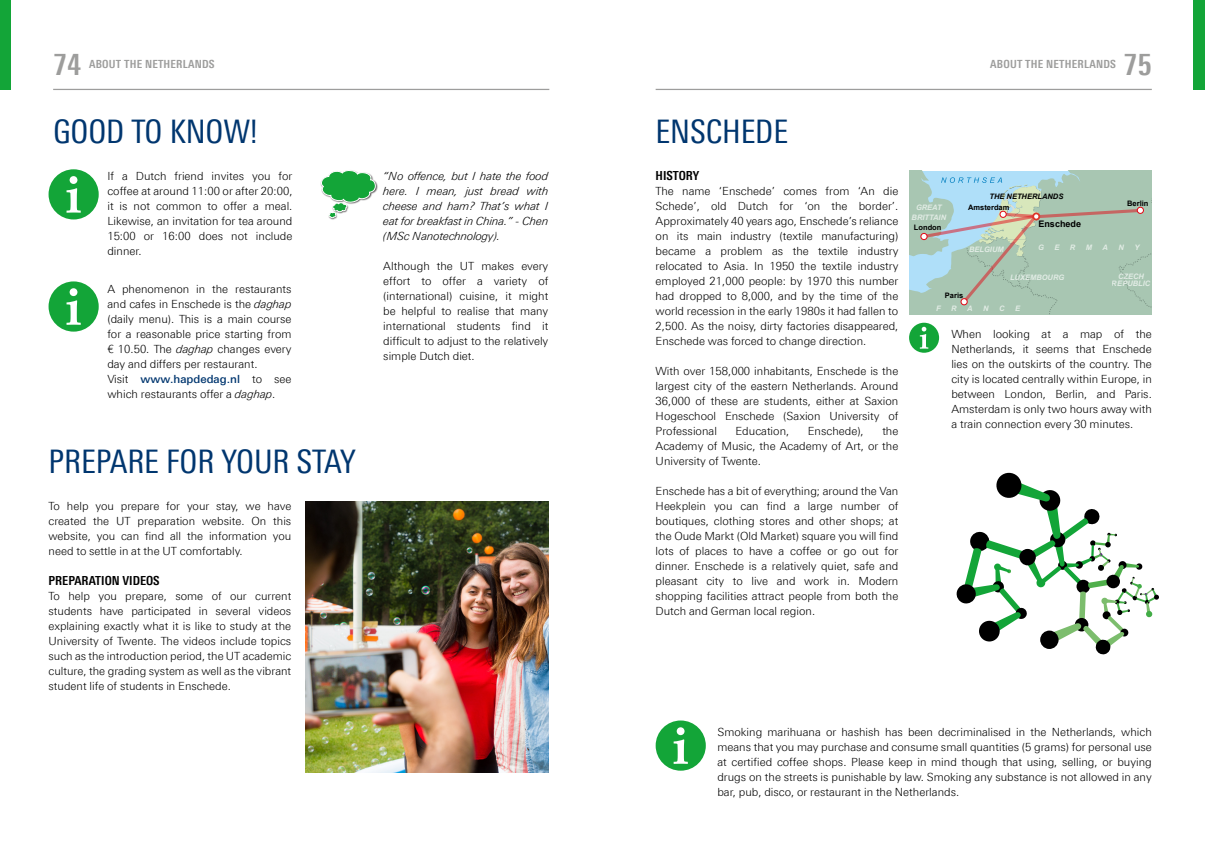
<style>
.page{position:relative;width:1205px;height:851px;background:#fff}
.page>*{position:absolute;margin:0;border:0;box-sizing:border-box;transform-origin:0 0}
.t1{font:32.5px "Linotype Univers 420 Cn";letter-spacing:-.005em;color:#00366f}
.t2{font:700 30px "Linotype Univers 620 Cn";color:#9d9d9c}
.t3{font:700 12.5px "Linotype Univers 620 Cn";color:#000}
.t4{font:300 11.25px/15px "Linotype Univers 330";color:#000;text-align:justify}
.t5{font:11.25px/15px "Linotype Univers 331 Light It";color:#000;text-align:justify}
.t6{font:700 11.25px "Linotype Univers 620 Cn";letter-spacing:.02em;color:#9d9d9c}
.t7{font:500 11.25px "Linotype Univers 530";color:#00366f}
.t8{font:700 9px "Arial";color:#000}
.t9{font:italic 700 7.5px/7.6px "Arial";color:#fff;text-align:center}
.t10{font:700 7.5px "Arial";color:#000}
.t11{font:italic 700 7.5px "Arial";color:#000}
.s1{font-family:"Linotype Univers 331 Light It";font-weight:400}
.s2{font-family:"Linotype Univers 330";font-weight:300;color:#000}
</style>
<div class="page">
<svg style="left:956px;top:472px;width:203px;height:183px"></svg>
<hr style="left:656px;top:89px;width:496px;height:1px;background:#9d9d9c">
<hr style="left:53px;top:89px;width:496px;height:1px;background:#9d9d9c">
<div style="left:0;top:0;width:11px;height:90px;background:#13a538"></div>
<div style="left:1192px;top:0;width:13px;height:90px;background:#13a538"></div>
<div style="left:49px;top:281px;width:50px;height:50px;background:#13a538;border-radius:50%"></div>
<svg style="left:67px;top:288px;width:14px;height:37px"></svg>
<div style="left:49px;top:169px;width:50px;height:50px;background:#13a538;border-radius:50%"></div>
<svg style="left:67px;top:176px;width:14px;height:37px"></svg>
<img style="left:320px;top:182px;width:58px;height:38px">
<svg style="left:321px;top:170px;width:55px;height:48px"></svg>
<img style="left:306px;top:501px;width:242px;height:271px">
<div style="left:656px;top:720px;width:50px;height:50px;background:#13a538;border-radius:50%"></div>
<svg style="left:673px;top:727px;width:15px;height:36px"></svg>
<svg style="left:909px;top:170px;width:243px;height:144px;background:#acc8bc"></svg>
<div style="left:1137px;top:207px;width:7px;height:7px;border:1px solid #e30613;border-radius:50%"></div>
<div style="left:909px;top:322px;width:30px;height:30px;background:#13a538;border-radius:50%"></div>
<svg style="left:920px;top:327px;width:8px;height:21px"></svg>
<h2 class="t2" style="left:53px;top:47px;width:30px">74</h2>
<h2 class="t2" style="left:1123px;top:47px;width:30px">75</h2>
<p class="t6" style="left:89px;top:57px;width:127px">ABOUT THE NETHERLANDS</p>
<p class="t6" style="left:990px;top:57px;width:127px">ABOUT THE NETHERLANDS</p>
<h1 class="t1" style="left:53px;top:112px;width:206px">GOOD TO KNOW!</h1>
<p class="t4" style="left:107px;top:168px;width:187px">If a Dutch friend invites you for coffee at around 11:00 or after 20:00, it is not common to offer a meal.<br>Likewise, an invitation for tea around 15:00 or 16:00 does not include dinner.</p>
<p class="t5" style="left:383px;top:168px;width:167px">“No offence, but I hate the food here. I mean, just bread with cheese and ham? That’s what I eat for breakfast in China.” - Chen (MSc Nanotechnology).</p>
<p class="t4" style="left:383px;top:258px;width:167px">Although the UT makes every effort to offer a variety of (international) cuisine, it might be helpful to realise that many international students find it difficult to adjust to the relatively simple Dutch diet.</p>
<p class="t4" style="left:107px;top:281px;width:186px">A phenomenon in the restaurants and cafes in Enschede is the <span class="s1">daghap </span>(daily menu). This is a main course for a reasonable price starting from € 10.50. The <span class="s1">daghap</span> changes every day and differs per restaurant.</p>
<p class="t7" style="left:107px;top:372px;width:186px"><span class="s2">Visit</span> www.hapdedag.nl <span class="s2">to see</span></p>
<p class="t4" style="left:107px;top:386px;width:169px">which restaurants offer a <span class="s1">daghap</span>.</p>
<h1 class="t1" style="left:49px;top:442px;width:309px">PREPARE FOR YOUR STAY</h1>
<p class="t4" style="left:49px;top:498px;width:244px">To help you prepare for your stay, we have created the UT preparation website. On this website, you can find all the information you need to settle in at the UT comfortably.</p>
<p class="t3" style="left:49px;top:573px;width:113px">PREPARATION VIDEOS</p>
<p class="t4" style="left:49px;top:588px;width:244px">To help you prepare, some of our current students have participated in several videos explaining exactly what it is like to study at the University of Twente. The videos include topics such as the introduction period, the UT academic culture, the grading system as well as the vibrant student life of students in Enschede.</p>
<h1 class="t1" style="left:656px;top:112px;width:134px">ENSCHEDE</h1>
<p class="t3" style="left:656px;top:168px;width:45px">HISTORY</p>
<p class="t4" style="left:656px;top:183px;width:244px">The name ‘Enschede’ comes from ‘An die Schede’, old Dutch for ‘on the border’.<br>Approximately 40 years ago, Enschede’s reliance on its main industry (textile manufacturing) became a problem as the textile industry relocated to Asia. In 1950 the textile industry employed 21,000 people: by 1970 this number had dropped to 8,000, and by the time of the world recession in the early 1980s it had fallen to 2,500. As the noisy, dirty factories disappeared, Enschede was forced to change direction.</p>
<p class="t4" style="left:656px;top:363px;width:244px">With over 158,000 inhabitants, Enschede is the largest city of the eastern Netherlands. Around 36,000 of these are students, either at Saxion Hogeschool Enschede (Saxion University of Professional</p>
<p class="t4" style="left:656px;top:423px;width:244px;text-indent:227px">the Academy of Music, the Academy of Art, or the University of Twente.</p>
<p class="t4" style="left:656px;top:483px;width:244px">Enschede has a bit of everything; around the Van Heekplein you can find a large number of boutiques, clothing stores and other shops; at the Oude Markt (Old Market) square you will find lots of places to have a coffee or go out for dinner. Enschede is a relatively quiet, safe and pleasant city to live and work in. Modern shopping facilities attract people from both the Dutch and German local region.</p>
<p class="t4" style="left:735px;top:423px;width:55px">Education,</p>
<p class="t4" style="left:808px;top:423px;width:57px">Enschede),</p>
<p class="t9" style="left:911px;top:203px;width:36px;line-height:9.8px">GREAT<br>BRITTAIN</p>
<p class="t10" style="left:914px;top:223px;width:29px">London</p>
<p class="t11" style="left:989px;top:191px;width:75px">THE NETHERLANDS</p>
<p class="t10" style="left:968px;top:202px;width:43px">Amsterdam</p>
<p class="t8" style="left:1038px;top:218px;width:44px">Enschede</p>
<p class="t10" style="left:1127px;top:198px;width:23px">Berlin</p>
<p class="t9" style="left:969px;top:246px;width:36px">BELGIUM</p>
<p class="t9" style="left:1038px;top:243px;width:7px">G</p>
<p class="t9" style="left:1054px;top:243px;width:7px">E</p>
<p class="t9" style="left:1070px;top:243px;width:7px">R</p>
<p class="t9" style="left:1086px;top:243px;width:8px">M</p>
<p class="t9" style="left:1102px;top:243px;width:7px">A</p>
<p class="t9" style="left:1118px;top:243px;width:7px">N</p>
<p class="t9" style="left:1134px;top:243px;width:7px">Y</p>
<p class="t9" style="left:1010px;top:273px;width:56px">LUXEMBOURG</p>
<p class="t9" style="left:1112px;top:272px;width:40px">CZECH<br>REPUBLIC</p>
<p class="t10" style="left:945px;top:290px;width:20px">Paris</p>
<p class="t9" style="left:936px;top:305px;width:6px">F</p>
<p class="t9" style="left:951px;top:305px;width:7px">R</p>
<p class="t9" style="left:967px;top:305px;width:7px">A</p>
<p class="t9" style="left:983px;top:305px;width:7px">N</p>
<p class="t9" style="left:999px;top:305px;width:7px">C</p>
<p class="t9" style="left:1015px;top:305px;width:7px">E</p>
<p class="t4" style="left:951px;top:326px;width:202px">When looking at a map of the Netherlands, it seems that Enschede lies on the outskirts of the country. The city is located centrally within Europe, in between London, Berlin, and Paris.<br>Amsterdam is only two hours away with a train connection every 30 minutes.</p>
<p class="t4" style="left:717px;top:723px;width:436px">Smoking marihuana or hashish has been decriminalised in the Netherlands, which means that you may purchase and consume small quantities (5 grams) for personal use at certified coffee shops. Please keep in mind though that using, selling, or buying drugs on the streets is punishable by law. Smoking any substance is not allowed in any bar, pub, disco, or restaurant in the Netherlands.</p>
</div>
